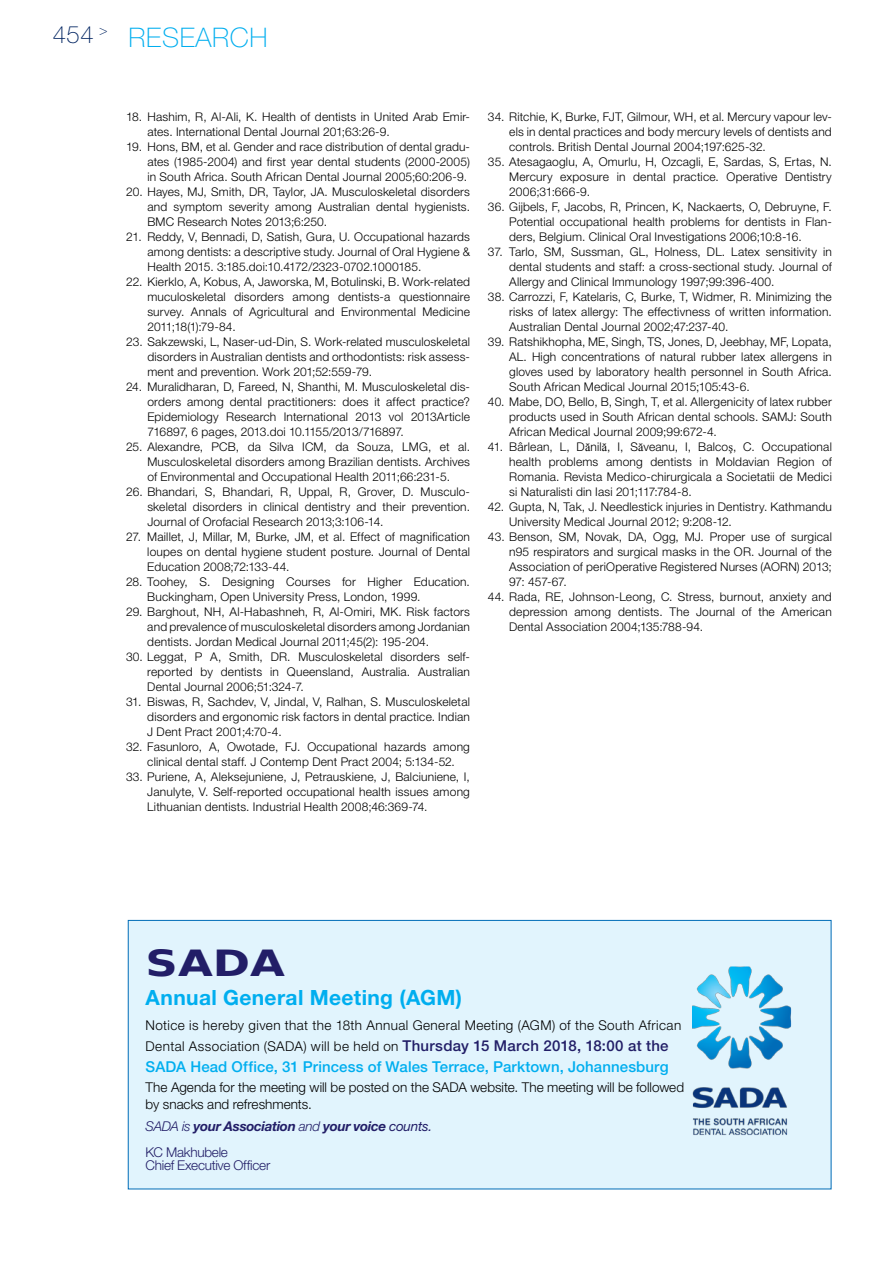
<style>
.page{position:relative;width:893px;height:1263px;background:#fff}
.page>*{position:absolute;margin:0;border:0;box-sizing:border-box;transform-origin:0 0}
.t1{font:700 36px "Bitstream Vera Sans";color:#221e67;scale:1.25 1}
.t2{font:100 27px "Helvetica Neue LT Std";letter-spacing:.025em;color:#00aeef}
.t3{font:700 21px "Helvetica Neue LT Std";letter-spacing:.02em;color:#00aeef}
.t4{font:500 15px "Helvetica Neue LT Std";letter-spacing:.01em;color:#00aeef}
.t5{font:300 13.5px/21px "Helvetica Neue LT Std";letter-spacing:.03em;color:#000}
.t6{font:300 13.5px/16.2px "Helvetica Neue LT Std";letter-spacing:.01em;color:#000}
.t7{font:italic 700 13.5px/26.2px "Helvetica Neue LT Std";letter-spacing:-.02em;color:#221e67}
.t8{font:300 13.5px "Helvetica Neue LT Std";letter-spacing:-.02em;color:#221e67}
.t9{font:300 12px/15px "Helvetica Neue LT Std";letter-spacing:.015em;color:#000;text-align:justify}
.s1{font-size:24px;color:#002461}
.s2{font-family:"Times New Roman";font-weight:400}
.s3{font-weight:500;font-size:15px;color:#221e67}
.s4{font-weight:300}
.s5{font-weight:400}
.s6{font-weight:300;font-style:normal}
</style>
<div class="page">
<div style="left:128px;top:920px;width:703px;height:269px;background:#e1f4fd"></div>
<div style="left:128px;top:920px;width:703px;height:269px;border:1px solid #006cb7"></div>
<img style="left:693px;top:966px;width:99px;height:170px">
<h2 class="t2" style="left:53px;top:22px;width:217px"><span class="s1">454</span> <sup>&gt;</sup> RESEARCH</h2>
<p class="t9" style="left:147px;top:109px;width:324px;text-indent:-21px">18. Hashim, R, Al-Ali, K. Health of dentists in United Arab Emir&shy;ates. International Dental Journal 201;63:26-9.</p>
<p class="t9" style="left:147px;top:139px;width:324px;text-indent:-21px">19. Hons, BM, et al. Gender and race distribution of dental gradu&shy;ates (1985-2004) and first year dental students (2000-2005) in South Africa. South African Dental Journal 2005;60:206-9.</p>
<p class="t9" style="left:147px;top:184px;width:324px;text-indent:-21px">20. Hayes, MJ, Smith, DR, Taylor, JA. Musculoskeletal disorders and symptom severity among Australian dental hygienists.<br>BMC Research Notes 2013;6:250.</p>
<p class="t9" style="left:147px;top:229px;width:324px;text-indent:-21px">21. Reddy, V, Bennadi, D, Satish, Gura, U. Occupational hazards among dentists: a descriptive study. Journal of Oral Hygiene &amp; Health 2015. 3:185.doi:10.4172/2323-0702.1000185.</p>
<p class="t9" style="left:147px;top:274px;width:324px;text-indent:-21px">22. Kierklo, A, Kobus, A, Jaworska, M, Botulinski, B. Work-related muculoskeletal disorders among dentists-a questionnaire survey. Annals of Agricultural and Environmental Medicine 2011;18(1):79-84.</p>
<p class="t9" style="left:147px;top:334px;width:324px;text-indent:-21px">23. Sakzewski, L, Naser-ud-Din, S. Work-related musculoskeletal disorders in Australian dentists and orthodontists: risk assess&shy;ment and prevention. Work 201;52:559-79.</p>
<p class="t9" style="left:147px;top:379px;width:324px;text-indent:-21px">24. Muralidharan, D, Fareed, N, Shanthi, M. Musculoskeletal dis&shy;orders among dental practitioners: does it affect practice?<br>Epidemiology Research International 2013 vol 2013Article 716897, 6 pages, 2013.doi 10.1155/2013/716897.</p>
<p class="t9" style="left:147px;top:439px;width:324px;text-indent:-21px">25. Alexandre, PCB, da Silva ICM, da Souza, LMG, et al.<br>Musculoskeletal disorders among Brazilian dentists. Archives of Environmental and Occupational Health 2011;66:231-5.</p>
<p class="t9" style="left:147px;top:484px;width:324px;text-indent:-21px">26. Bhandari, S, Bhandari, R, Uppal, R, Grover, D. Musculo&shy;skeletal disorders in clinical dentistry and their prevention.<br>Journal of Orofacial Research 2013;3:106-14.</p>
<p class="t9" style="left:147px;top:529px;width:324px;text-indent:-21px">27. Maillet, J, Millar, M, Burke, JM, et al. Effect of magnification loupes on dental hygiene student posture. Journal of Dental Education 2008;72:133-44.</p>
<p class="t9" style="left:147px;top:574px;width:324px;text-indent:-21px">28. Toohey, S. Designing Courses for Higher Education.<br>Buckingham, Open University Press, London, 1999.</p>
<p class="t9" style="left:147px;top:604px;width:324px;text-indent:-21px">29. Barghout, NH, Al-Habashneh, R, Al-Omiri, MK. Risk factors and prevalence of musculoskeletal disorders among Jordanian dentists. Jordan Medical Journal 2011;45(2): 195-204.</p>
<p class="t9" style="left:147px;top:649px;width:324px;text-indent:-21px">30. Leggat, P A, Smith, DR. Musculoskeletal disorders self&shy;reported by dentists in Queensland, Australia. Australian Dental Journal 2006;51:324-7.</p>
<p class="t9" style="left:147px;top:694px;width:324px;text-indent:-21px">31. Biswas, R, Sachdev, V, Jindal, V, Ralhan, S. Musculoskeletal disorders and ergonomic risk factors in dental practice. Indian J Dent Pract 2001;4:70-4.</p>
<p class="t9" style="left:126px;top:739px;width:345px;text-align:center">32. Fasunloro, A, Owotade, FJ. Occupational hazards among clinical dental staff. J Contemp Dent Pract 2004; 5:134-52.</p>
<p class="t9" style="left:147px;top:769px;width:324px;text-indent:-21px">33. Puriene, A, Aleksejuniene, J, Petrauskiene, J, Balciuniene, I, Janulyte, V. Self-reported occupational health issues among Lithuanian dentists. Industrial Health 2008;46:369-74.</p>
<p class="t9" style="left:509px;top:109px;width:324px;text-indent:-21px">34. Ritchie, K, Burke, FJT, Gilmour, WH, et al. Mercury vapour lev&shy;els in dental practices and body mercury levels of dentists and controls. British Dental Journal 2004;197:625-32.</p>
<p class="t9" style="left:509px;top:154px;width:324px;text-indent:-21px">35. Atesagaoglu, A, Omurlu, H, Ozcagli, E, Sardas, S, Ertas, N.<br>Mercury exposure in dental practice. Operative Dentistry 2006;31:666-9.</p>
<p class="t9" style="left:509px;top:199px;width:324px;text-indent:-21px">36. Gijbels, F, Jacobs, R, Princen, K, Nackaerts, O, Debruyne, F.<br>Potential occupational health problems for dentists in Flan&shy;ders, Belgium. Clinical Oral Investigations 2006;10:8-16.</p>
<p class="t9" style="left:509px;top:244px;width:324px;text-indent:-21px">37. Tarlo, SM, Sussman, GL, Holness, DL. Latex sensitivity in dental students and staff: a cross-sectional study. Journal of Allergy and Clinical Immunology 1997;99:396-400.</p>
<p class="t9" style="left:509px;top:289px;width:324px;text-indent:-21px">38. Carrozzi, F, Katelaris, C, Burke, T, Widmer, R. Minimizing the risks of latex allergy: The effectivness of written information.<br>Australian Dental Journal 2002;47:237-40.</p>
<p class="t9" style="left:509px;top:334px;width:324px;text-indent:-21px">39. Ratshikhopha, ME, Singh, TS, Jones, D, Jeebhay, MF, Lopata, AL. High concentrations of natural rubber latex allergens in gloves used by laboratory health personnel in South Africa.<br>South African Medical Journal 2015;105:43-6.</p>
<p class="t9" style="left:509px;top:394px;width:324px;text-indent:-21px">40. Mabe, DO, Bello, B, Singh, T, et al. Allergenicity of latex rubber products used in South African dental schools. SAMJ: South African Medical Journal 2009;99:672-4.</p>
<p class="t9" style="left:509px;top:439px;width:324px;text-indent:-21px">41. Bârlean, L, D<span class="s2">ă</span>nil<span class="s2">ă</span>, I, S<span class="s2">ă</span>veanu, I, Balco<span class="s2">ş</span>, C. Occupational health problems among dentists in Moldavian Region of Romania. Revista Medico-chirurgicala a Societatii de Medici si Naturalisti din Iasi 201;117:784-8.</p>
<p class="t9" style="left:509px;top:499px;width:324px;text-indent:-21px">42. Gupta, N, Tak, J. Needlestick injuries in Dentistry. Kathmandu<br>University Medical Journal 2012; 9:208-12.</p>
<p class="t9" style="left:509px;top:529px;width:324px;text-indent:-21px">43. Benson, SM, Novak, DA, Ogg, MJ. Proper use of surgical n95 respirators and surgical masks in the OR. Journal of the Association of periOperative Registered Nurses (AORN) 2013; 97: 457-67.</p>
<p class="t9" style="left:509px;top:589px;width:324px;text-indent:-21px">44. Rada, RE, Johnson-Leong, C. Stress, burnout, anxiety and depression among dentists. The Journal of the American Dental Association 2004;135:788-94.</p>
<h1 class="t1" style="left:146px;top:942px;width:113px">SADA</h1>
<h3 class="t3" style="left:146px;top:985px;width:318px">Annual General Meeting (Agm)</h3>
<p class="t5" style="left:146px;top:1015px;width:537px">Notice is hereby given that the 18th Annual General Meeting (AGM) of the South African<br>Dental Association (SADA) will be held on <span class="s3">Thursday 15 March 2018, 18:00 at the</span></p>
<p class="t4" style="left:146px;top:1057px;width:525px">SADA Head Office, 31 Princess of Wales Terrace, Parktown, Johannesburg</p>
<p class="t6" style="left:146px;top:1079px;width:540px">The Agenda for the meeting will be posted on the SADA website. The meeting will be followed by snacks and refreshments.</p>
<p class="t7" style="left:146px;top:1112px;width:288px"><span class="s4">SADA is</span> your Association <span class="s4">and</span> your voice <span class="s5">counts.<br></span><span class="s6">KC Makhubele</span></p>
<p class="t8" style="left:146px;top:1157px;width:126px">Chief Executive Officer</p>
</div>
